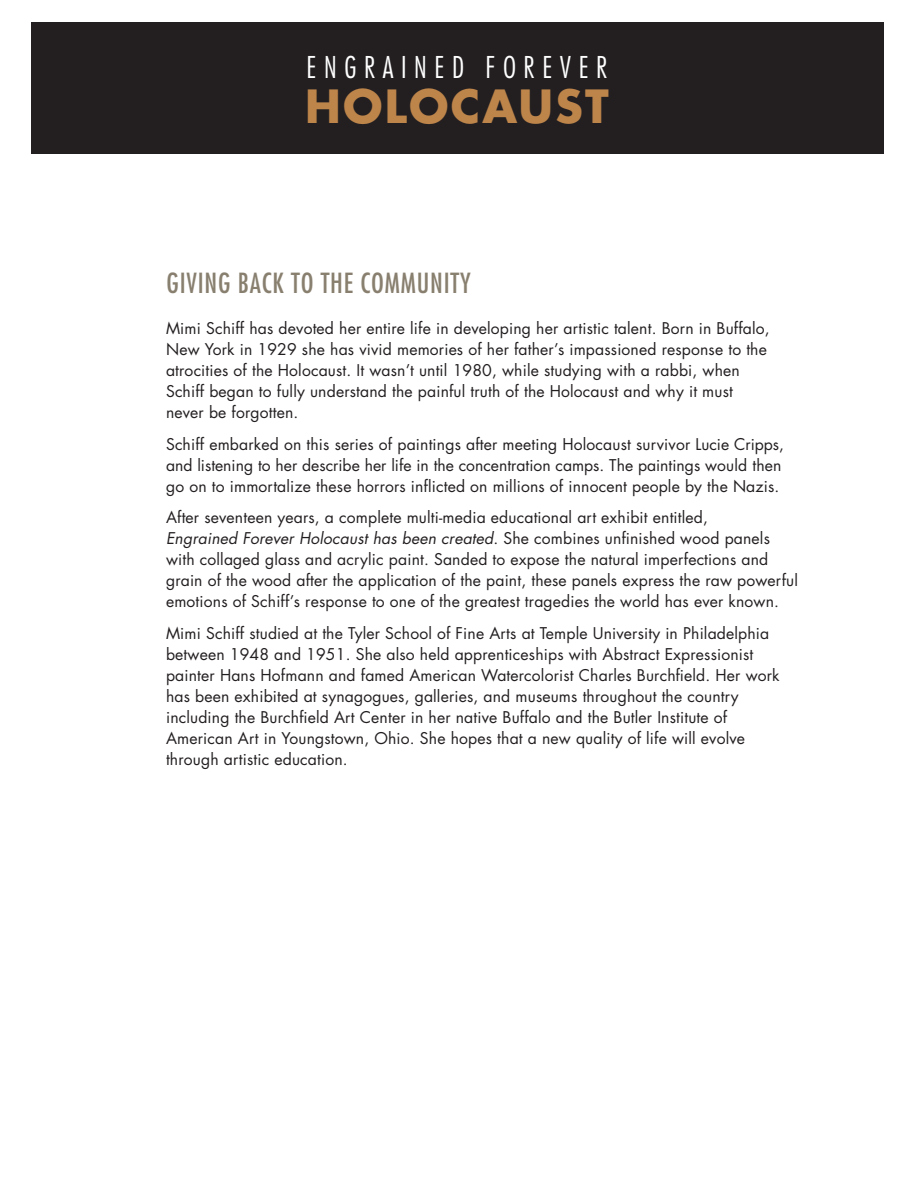
<style>
.page{position:relative;width:918px;height:1188px;background:#fff}
.page>*{position:absolute;margin:0;border:0;box-sizing:border-box;transform-origin:0 0}
.t1{font:700 44.55px "Futura";letter-spacing:.05em;color:#be854b}
.t2{font:300 condensed 29.25px "Futura";letter-spacing:.26em;color:#fff}
.t3{font:condensed 27px "Futura";letter-spacing:.03em;color:#887f6f}
.Body_Text{font:15.75px/21px "Futura";letter-spacing:.01em;color:#231f20}
.s1{font-style:italic}
</style>
<div class="page">
<div style="left:31px;top:22px;width:852px;height:132px;background:#231f20"></div>
<p class="t2" style="left:307px;top:49px;width:302px">ENGRAINED FOREVER</p>
<p class="t1" style="left:305px;top:75px;width:305px">HOLOCAUST</p>
<p class="t3" style="left:166px;top:266px;width:306px">GIVING BACK TO THE COMMUNITY</p>
<p class="Body_Text" style="left:166px;top:317px;width:605px">Mimi Schiff has devoted her entire life in developing her artistic talent. Born in Buffalo, New York in 1929 she has vivid memories of her father’s impassioned response to the atrocities of the Holocaust. It wasn’t until 1980, while studying with a rabbi, when Schiff began to fully understand the painful truth of the Holocaust and why it must never be forgotten.</p>
<p class="Body_Text" style="left:166px;top:433px;width:620px">Schiff embarked on this series of paintings after meeting Holocaust survivor Lucie Cripps, and listening to her describe her life in the concentration camps. The paintings would then go on to immortalize these horrors inflicted on millions of innocent people by the Nazis.</p>
<p class="Body_Text" style="left:166px;top:507px;width:633px">After seventeen years, a complete multi-media educational art exhibit entitled,<br><span class="s1">Engrained Forever Holocaust has been created</span>. She combines unfinished wood panels with collaged glass and acrylic paint. Sanded to expose the natural imperfections and grain of the wood after the application of the paint, these panels express the raw powerful emotions of Schiff’s response to one of the greatest tragedies the world has ever known.</p>
<p class="Body_Text" style="left:166px;top:623px;width:615px">Mimi Schiff studied at the Tyler School of Fine Arts at Temple University in Philadelphia between 1948 and 1951. She also held apprenticeships with Abstract Expressionist painter Hans Hofmann and famed American Watercolorist Charles Burchfield. Her work has been exhibited at synagogues, galleries, and museums throughout the country including the Burchfield Art Center in her native Buffalo and the Butler Institute of American Art in Youngstown, Ohio. She hopes that a new quality of life will evolve through artistic education.</p>
</div>
